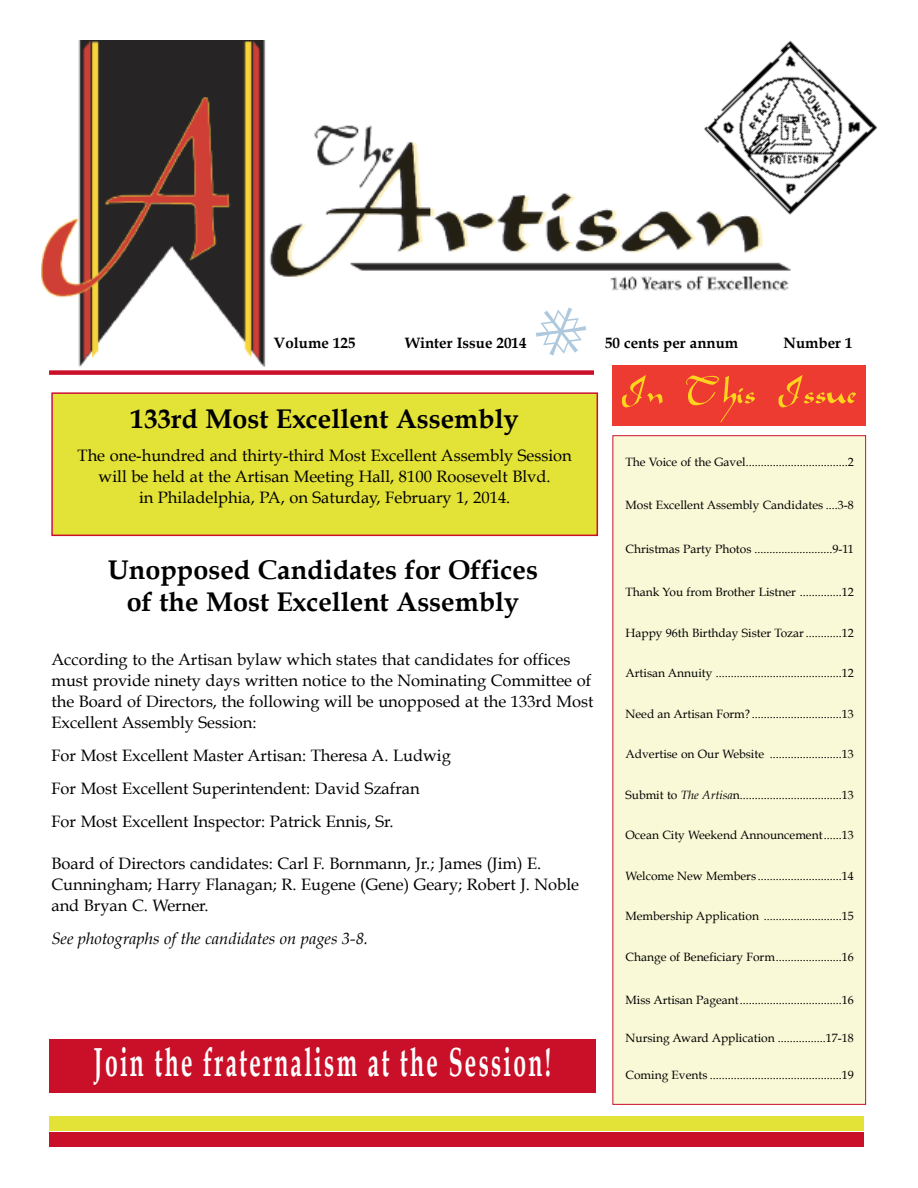
<style>
.page{position:relative;width:918px;height:1188px;background:#fff}
.page>*{position:absolute;margin:0;border:0;box-sizing:border-box;transform-origin:0 0}
.t1{font:700 40.5px "Book Antiqua";letter-spacing:.1em;color:#fff;scale:.57 1}
.t2{font:700 27px/31.5px "Book Antiqua";color:#000;text-align:center}
.t3{font:16.5px/21px "Book Antiqua";color:#000}
.t4{font:italic 16.5px "Book Antiqua";color:#000}
.t5{font:700 15px "Book Antiqua";color:#000}
.t6{font:12px "Book Antiqua";color:#000}
.s1{font-style:italic}
</style>
<div class="page">
<div style="left:613px;top:436px;width:252px;height:668px;background:#f9f9d7"></div>
<div style="left:612px;top:435px;width:254px;height:670px;border:1px solid #ca1029"></div>
<div style="left:49px;top:370px;width:545px;height:5px;background:#ca1029"></div>
<img style="left:42px;top:40px;width:748px;height:326px">
<img style="left:695px;top:40px;width:183px;height:183px">
<svg style="left:612px;top:364px;width:253px;height:62px"></svg>
<div style="left:612px;top:365px;width:253px;height:60px;background:#ee3b32"></div>
<svg style="left:622px;top:375px;width:41px;height:32px"></svg>
<svg style="left:686px;top:375px;width:69px;height:48px"></svg>
<svg style="left:779px;top:375px;width:77px;height:32px"></svg>
<div style="left:49px;top:1116px;width:815px;height:15px;background:#e3e236"></div>
<div style="left:49px;top:1132px;width:815px;height:15px;background:#ca1029"></div>
<svg style="left:536px;top:307px;width:50px;height:49px"></svg>
<div style="left:49px;top:1040px;width:547px;height:54px;background:#ca1029"></div>
<div style="left:53px;top:394px;width:544px;height:141px;background:#e3e236"></div>
<div style="left:51px;top:392px;width:547px;height:144px;border:2px solid #ca1029"></div>
<p class="t5" style="left:274px;top:334px;width:83px">Volume 125</p>
<p class="t5" style="left:405px;top:334px;width:123px">Winter Issue 2014</p>
<p class="t5" style="left:605px;top:334px;width:135px">50 cents per annum</p>
<p class="t5" style="left:784px;top:334px;width:71px">Number 1</p>
<h2 class="t2" style="left:131px;top:404px;width:390px">133rd Most Excellent Assembly</h2>
<h3 class="t3" style="left:78px;top:445px;width:496px;text-align:center">The one-hundred and thirty-third Most Excellent Assembly Session will be held at the Artisan Meeting Hall, 8100 Roosevelt Blvd.<br>in Philadelphia, PA, on Saturday, February 1, 2014.</h3>
<h2 class="t2" style="left:108px;top:555px;width:432px">Unopposed Candidates for Offices of the Most Excellent Assembly</h2>
<p class="t3" style="left:51px;top:649px;width:543px">According to the Artisan bylaw which states that candidates for offices must provide ninety days written notice to the Nominating Committee of the Board of Directors, the following will be unopposed at the 133rd Most Excellent Assembly Session:</p>
<h3 class="t3" style="left:51px;top:739px;width:401px;line-height:33px">For Most Excellent Master Artisan: Theresa A. Ludwig<br>For Most Excellent Superintendent: David Szafran<br>For Most Excellent Inspector: Patrick Ennis, Sr.</h3>
<h3 class="t3" style="left:51px;top:853px;width:529px">Board of Directors candidates: Carl F. Bornmann, Jr.; James (Jim) E.<br>Cunningham; Harry Flanagan; R. Eugene (Gene) Geary; Robert J. Noble and Bryan C. Werner.</h3>
<h3 class="t4" style="left:51px;top:928px;width:318px">See photographs of the candidates on pages 3-8.</h3>
<h1 class="t1" style="left:94px;top:1038px;width:804px">Join the fraternalism at the Session!</h1>
<p class="t6" style="left:626px;top:455px;width:230px">The Voice of the Gavel..................................2</p>
<p class="t6" style="left:626px;top:498px;width:230px">Most Excellent Assembly Candidates ....3-8</p>
<p class="t6" style="left:626px;top:542px;width:230px">Christmas Party Photos ..........................9-11</p>
<p class="t6" style="left:626px;top:585px;width:230px">Thank You from Brother Listner ..............12</p>
<p class="t6" style="left:626px;top:626px;width:230px">Happy 96th Birthday Sister Tozar ............12</p>
<p class="t6" style="left:626px;top:666px;width:230px">Artisan Annuity ..........................................12</p>
<p class="t6" style="left:626px;top:707px;width:230px">Need an Artisan Form? ..............................13</p>
<p class="t6" style="left:626px;top:747px;width:230px">Advertise on Our Website ........................13</p>
<p class="t6" style="left:626px;top:788px;width:230px">Submit to <span class="s1">The Artisa</span>n..................................13</p>
<p class="t6" style="left:626px;top:828px;width:230px">Ocean City Weekend Announcement......13</p>
<p class="t6" style="left:626px;top:869px;width:230px">Welcome New Members ............................14</p>
<p class="t6" style="left:626px;top:909px;width:230px">Membership Application ..........................15</p>
<p class="t6" style="left:626px;top:950px;width:230px">Change of Beneficiary Form......................16</p>
<p class="t6" style="left:626px;top:993px;width:230px">Miss Artisan Pageant..................................16</p>
<p class="t6" style="left:626px;top:1031px;width:230px">Nursing Award Application ................17-18</p>
<p class="t6" style="left:626px;top:1068px;width:230px">Coming Events ............................................19</p>
</div>
